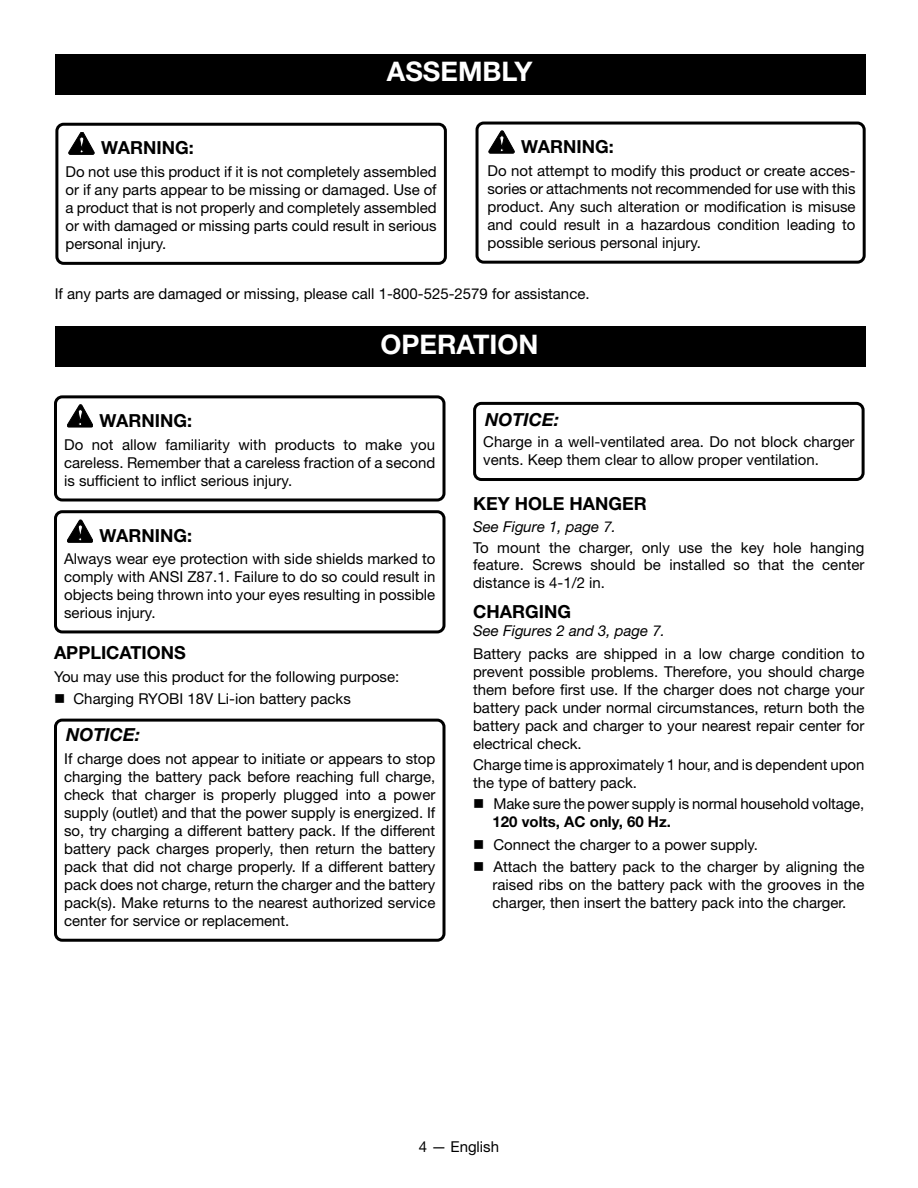
<style>
.page{position:relative;width:918px;height:1188px;background:#fff}
.page>*{position:absolute;margin:0;border:0;box-sizing:border-box;transform-origin:0 0}
.HEADING{font:700 27px "Helvetica Neue LT Std";color:#fff}
.Warning{font:700 18px "Helvetica Neue LT Std";color:#000}
.Heading_2{font:700 18px "Helvetica Neue LT Std";color:#000}
.t1{font:italic 700 18px "Helvetica Neue LT Std";color:#000}
.Heading_2_no_space{font:700 18px "Helvetica Neue LT Std";color:#000}
.Notice_text{font:15px/18px "Helvetica Neue LT Std";color:#000;text-align:justify}
.Warning_text{font:15px/18px "Helvetica Neue LT Std";color:#000;text-align:justify}
.Body_text{font:15px/18px "Helvetica Neue LT Std";color:#000;text-align:justify}
.See_figure{font:italic 15px "Helvetica Neue LT Std";color:#000}
.s1{font-weight:700}
</style>
<div class="page">
<div style="left:55px;top:54px;width:811px;height:40px;background:#000"></div>
<div style="left:55px;top:123px;width:392px;height:142px;border:3px solid #000;border-radius:7px"></div>
<svg style="left:69px;top:132px;width:25px;height:22px"></svg>
<div style="left:476px;top:122px;width:390px;height:142px;border:3px solid #000;border-radius:7px"></div>
<svg style="left:489px;top:131px;width:25px;height:22px"></svg>
<div style="left:55px;top:327px;width:810px;height:40px;background:#000"></div>
<div style="left:54px;top:395px;width:392px;height:107px;border:3px solid #000;border-radius:7px"></div>
<div style="left:54px;top:510px;width:392px;height:123px;border:3px solid #000;border-radius:7px"></div>
<div style="left:54px;top:719px;width:392px;height:223px;border:3px solid #000;border-radius:7px"></div>
<svg style="left:67px;top:405px;width:26px;height:22px"></svg>
<svg style="left:67px;top:520px;width:26px;height:22px"></svg>
<div style="left:473px;top:402px;width:392px;height:79px;border:3px solid #000;border-radius:7px"></div>
<p class="HEADING" style="left:387px;top:55px;width:147px">ASSEMBLY</p>
<p class="Warning" style="left:521px;top:136px;width:94px">WARNING:</p>
<p class="Warning_text" style="left:488px;top:161px;width:370px">Do not attempt to modify this product or create acces&shy;sories or attachments not recommended for use with this product. Any such alteration or modification is misuse and could result in a hazardous condition leading to possible serious personal injury.</p>
<p class="Body_text" style="left:55px;top:284px;width:536px">If any parts are damaged or missing, please call 1-800-525-2579 for assistance.</p>
<p class="HEADING" style="left:381px;top:327px;width:159px">OPERATION</p>
<p class="Warning" style="left:101px;top:137px;width:94px">WARNING:</p>
<p class="Warning_text" style="left:66px;top:162px;width:373px">Do not use this product if it is not completely assembled or if any parts appear to be missing or damaged. Use of a product that is not properly and completely assembled or with damaged or missing parts could result in serious personal injury.</p>
<p class="Warning" style="left:100px;top:410px;width:94px">WARNING:</p>
<p class="Warning_text" style="left:64px;top:435px;width:373px">Do not allow familiarity with products to make you careless. Remember that a careless fraction of a second is sufficient to inflict serious injury.</p>
<p class="Warning" style="left:100px;top:525px;width:94px">WARNING:</p>
<p class="Warning_text" style="left:64px;top:550px;width:373px">Always wear eye protection with side shields marked to comply with ANSI Z87.1. Failure to do so could result in objects being thrown into your eyes resulting in possible serious injury.</p>
<p class="Heading_2" style="left:54px;top:642px;width:133px">APPLICATIONS</p>
<p class="Notice_text" style="left:54px;top:667px;width:347px">You may use this product for the following purpose:</p>
<p class="Notice_text" style="left:74px;top:690px;width:279px">Charging RYOBI 18V Li-ion battery packs</p>
<p class="t1" style="left:66px;top:724px;width:76px">NOTICE:</p>
<p class="Notice_text" style="left:64px;top:749px;width:373px">If charge does not appear to initiate or appears to stop charging the battery pack before reaching full charge, check that charger is properly plugged into a power supply (outlet) and that the power supply is energized. If so, try charging a different battery pack. If the different battery pack charges properly, then return the battery pack that did not charge properly. If a different battery pack does not charge, return the charger and the battery pack(s). Make returns to the nearest authorized service center for service or replacement.</p>
<p class="t1" style="left:485px;top:409px;width:76px">NOTICE:</p>
<p class="Notice_text" style="left:483px;top:432px;width:373px">Charge in a well-ventilated area. Do not block charger vents. Keep them clear to allow proper ventilation.</p>
<p class="Heading_2" style="left:473px;top:493px;width:175px">KEY HOLE HANGER</p>
<p class="See_figure" style="left:473px;top:517px;width:144px">See Figure 1, page 7.</p>
<p class="Body_text" style="left:473px;top:539px;width:393px;line-height:17.1px">To mount the charger, only use the key hole hanging feature. Screws should be installed so that the center distance is 4-1/2 in.</p>
<p class="Heading_2_no_space" style="left:473px;top:601px;width:99px">CHARGING</p>
<p class="See_figure" style="left:473px;top:622px;width:193px">See Figures 2 and 3, page 7.</p>
<p class="Body_text" style="left:473px;top:644px;width:393px">Battery packs are shipped in a low charge condition to prevent possible problems. Therefore, you should charge them before first use. If the charger does not charge your battery pack under normal circumstances, return both the battery pack and charger to your nearest repair center for electrical check.</p>
<p class="Body_text" style="left:473px;top:756px;width:393px">Charge time is approximately 1 hour, and is dependent upon the type of battery pack.</p>
<p class="Notice_text" style="left:493px;top:795px;width:373px">Make sure the power supply is normal household voltage,<br><span class="s1">120 volts, AC only, 60 Hz.</span></p>
<p class="Notice_text" style="left:493px;top:835px;width:266px">Connect the charger to a power supply.</p>
<p class="Notice_text" style="left:493px;top:858px;width:374px">Attach the battery pack to the charger by aligning the raised ribs on the battery pack with the grooves in the charger, then insert the battery pack into the charger.</p>
<p class="Notice_text" style="left:419px;top:1137px;width:82px">4 — English</p>
</div>
